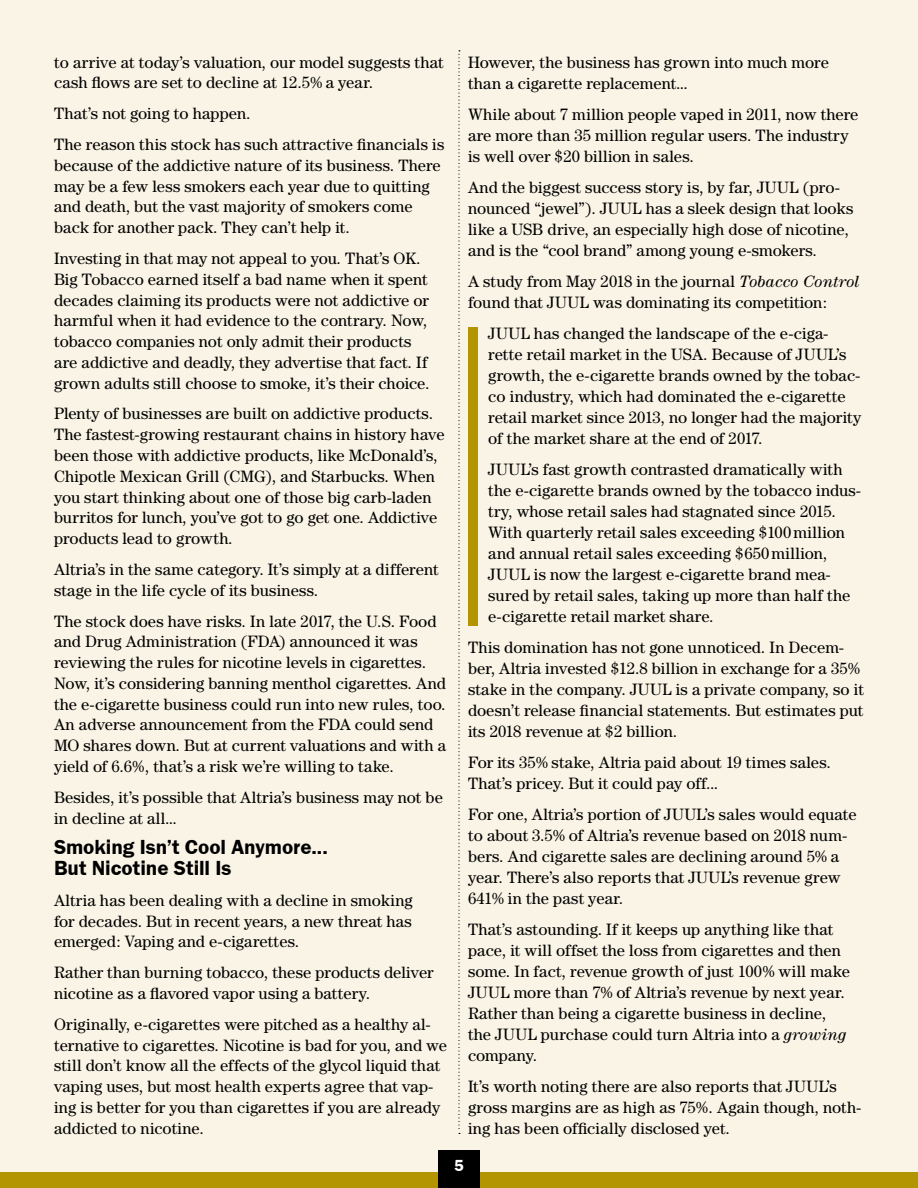
<style>
.page{position:relative;width:918px;height:1188px;background:#fff}
.page>*{position:absolute;margin:0;border:0;box-sizing:border-box;transform-origin:0 0}
.t1{font:21px/20.9px "Franklin Gothic URW Dem";color:#000}
.t2{font:16.5px/21px "Century";letter-spacing:.005em;color:#000}
.t3{font:16.5px "Franklin Gothic URW Dem";color:#fff}
.s1{font-style:italic}
</style>
<div class="page">
<div style="left:0;top:0;width:918px;height:1172px;background:#f9f4e5"></div>
<div style="left:0;top:1172px;width:918px;height:16px;background:#b39502"></div>
<div style="left:438px;top:1150px;width:42px;height:38px;background:#000"></div>
<svg style="left:458px;top:50px;width:2px;height:1084px;background:#d6d2c5"></svg>
<div style="left:468px;top:327px;width:9px;height:298px;background:#b39502"></div>
<p class="t2" style="left:54px;top:51px;width:391px">to arrive at today’s valuation, our model suggests that cash flows are set to decline at 12.5% a year.</p>
<p class="t2" style="left:54px;top:98px;width:392px;line-height:30.8px">That’s not going to happen.<br>The reason this stock has such attractive financials is</p>
<p class="t2" style="left:54px;top:154px;width:388px">because of the addictive nature of its business. There may be a few less smokers each year due to quitting and death, but the vast majority of smokers come back for another pack. They can’t help it.</p>
<p class="t2" style="left:54px;top:248px;width:377px">Investing in that may not appeal to you. That’s OK.<br>Big Tobacco earned itself a bad name when it spent decades claiming its products were not addictive or harmful when it had evidence to the contrary. Now, tobacco companies not only admit their products are addictive and deadly, they advertise that fact. If grown adults still choose to smoke, it’s their choice.</p>
<p class="t2" style="left:54px;top:403px;width:392px">Plenty of businesses are built on addictive products.<br>The fastest-growing restaurant chains in history have been those with addictive products, like McDonald’s, Chipotle Mexican Grill (CMG), and Starbucks. When you start thinking about one of those big carb-laden burritos for lunch, you’ve got to go get one. Addictive products lead to growth.</p>
<p class="t2" style="left:54px;top:559px;width:386px">Altria’s in the same category. It’s simply at a different stage in the life cycle of its business.</p>
<p class="t2" style="left:54px;top:610px;width:394px">The stock does have risks. In late 2017, the U.S. Food and Drug Administration (FDA) announced it was reviewing the rules for nicotine levels in cigarettes.<br>Now, it’s considering banning menthol cigarettes. And the e-cigarette business could run into new rules, too.<br>An adverse announcement from the FDA could send MO shares down. But at current valuations and with a yield of 6.6%, that’s a risk we’re willing to take.</p>
<p class="t2" style="left:54px;top:786px;width:391px">Besides, it’s possible that Altria’s business may not be in decline at all...</p>
<p class="t1" style="left:54px;top:836px;width:275px">Smoking Isn’t Cool Anymore...<br>But Nicotine Still Is</p>
<p class="t2" style="left:54px;top:889px;width:360px;text-align:justify">Altria has been dealing with a decline in smoking for decades. But in recent years, a new threat has emerged: Vaping and e-cigarettes.</p>
<p class="t2" style="left:54px;top:962px;width:381px">Rather than burning tobacco, these products deliver nicotine as a flavored vapor using a battery.</p>
<p class="t2" style="left:54px;top:1013px;width:395px">Originally, e-cigarettes were pitched as a healthy al&shy;ternative to cigarettes. Nicotine is bad for you, and we still don’t know all the effects of the glycol liquid that vaping uses, but most health experts agree that vap&shy;ing is better for you than cigarettes if you are already addicted to nicotine.</p>
<p class="t2" style="left:468px;top:51px;width:362px">However, the business has grown into much more than a cigarette replacement...</p>
<p class="t2" style="left:468px;top:103px;width:392px">While about 7 million people vaped in 2011, now there are more than 35 million regular users. The industry is well over $20 billion in sales.</p>
<p class="t2" style="left:468px;top:176px;width:387px">And the biggest success story is, by far, JUUL (pro&shy;nounced “jewel”). JUUL has a sleek design that looks like a USB drive, an especially high dose of nicotine, and is the “cool brand” among young e-smokers.</p>
<p class="t2" style="left:468px;top:270px;width:393px">A study from May 2018 in the journal <span class="s1">Tobacco Control </span>found that JUUL was dominating its competition:</p>
<p class="t2" style="left:488px;top:322px;width:375px">JUUL has changed the landscape of the e-ciga&shy;rette retail market in the USA. Because of JUUL’s growth, the e-cigarette brands owned by the tobac&shy;co industry, which had dominated the e-cigarette retail market since 2013, no longer had the majority of the market share at the end of 2017.</p>
<p class="t2" style="left:488px;top:458px;width:374px">JUUL’s fast growth contrasted dramatically with the e-cigarette brands owned by the tobacco indus&shy;try, whose retail sales had stagnated since 2015.<br>With quarterly retail sales exceeding $100million and annual retail sales exceeding $650million, JUUL is now the largest e-cigarette brand mea&shy;sured by retail sales, taking up more than half the e-cigarette retail market share.</p>
<p class="t2" style="left:468px;top:636px;width:397px">This domination has not gone unnoticed. In Decem&shy;ber, Altria invested $12.8 billion in exchange for a 35% stake in the company. JUUL is a private company, so it doesn’t release financial statements. But estimates put its 2018 revenue at $2 billion.</p>
<p class="t2" style="left:468px;top:751px;width:364px">For its 35% stake, Altria paid about 19 times sales.<br>That’s pricey. But it could pay off...</p>
<p class="t2" style="left:468px;top:803px;width:390px">For one, Altria’s portion of JUUL’s sales would equate to about 3.5% of Altria’s revenue based on 2018 num&shy;bers. And cigarette sales are declining around 5% a year. There’s also reports that JUUL’s revenue grew 641% in the past year.</p>
<p class="t2" style="left:468px;top:918px;width:384px">That’s astounding. If it keeps up anything like that pace, it will offset the loss from cigarettes and then some. In fact, revenue growth of just 100% will make JUUL more than 7% of Altria’s revenue by next year.<br>Rather than being a cigarette business in decline, the JUUL purchase could turn Altria into a <span class="s1">growing </span>company.</p>
<p class="t2" style="left:468px;top:1075px;width:394px">It’s worth noting there are also reports that JUUL’s gross margins are as high as 75%. Again though, noth&shy;ing has been officially disclosed yet.</p>
<p class="t3" style="left:454px;top:1156px;width:11px">5</p>
</div>
